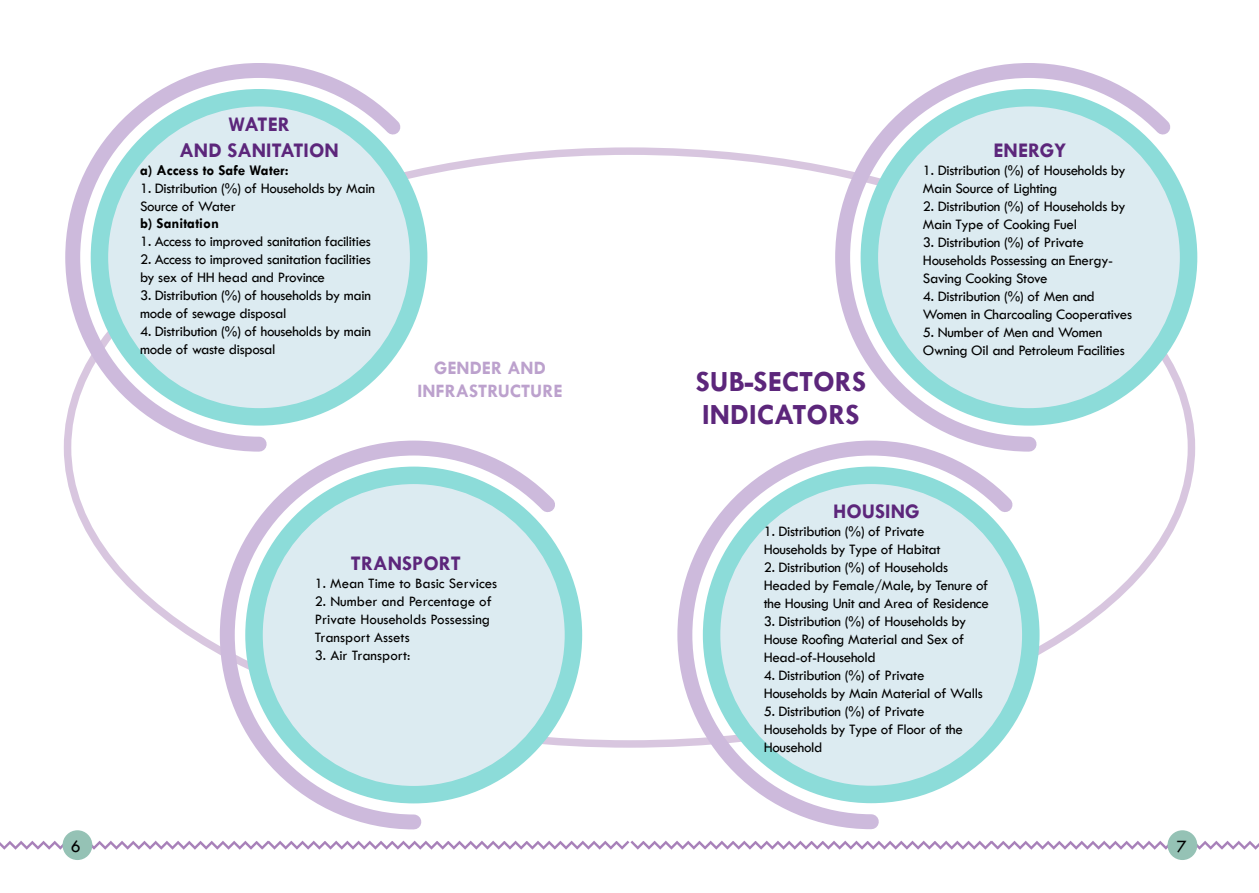
<style>
.page{position:relative;width:1259px;height:893px;background:#fff}
.page>*{position:absolute;margin:0;border:0;box-sizing:border-box;transform-origin:0 0}
.t1{font:700 29.55px/32.2px "Tw Cen";color:#5c267b}
.t2{font:700 21px/25.2px "Tw Cen";color:#5c267b;text-align:center}
.t3{font:700 19.2px/23px "Tw Cen";color:#bca1cd;text-align:center}
.t4{font:18px "Tw Cen";color:#000}
.t5{font:15px/18px "Tw Cen";letter-spacing:-.02em;color:#000}
.t6{font:14.85px/17.9px "Tw Cen";color:#000;text-align:justify}
.t7{font:700 14.85px "Tw Cen";color:#000}
</style>
<div class="page">
<svg style="left:63px;top:63px;width:351px;height:396px"></svg>
<svg style="left:212px;top:433px;width:357px;height:397px"></svg>
<svg style="left:670px;top:445px;width:356px;height:385px"></svg>
<svg style="left:827px;top:63px;width:357px;height:396px"></svg>
<svg style="left:0;top:841px;width:1259px;height:9px"></svg>
<div style="left:1167px;top:830px;width:30px;height:30px;background:#95c2b5;border-radius:50%"></div>
<div style="left:63px;top:830px;width:29px;height:30px;background:#95c2b5;border-radius:50%"></div>
<h2 class="t2" style="left:179px;top:112px;width:161px">WATER<br>AND SANITATION</h2>
<p class="t7" style="left:140px;top:161px;width:150px">a) Access to Safe Water:</p>
<p class="t5" style="left:140px;top:179px;width:236px">1. Distribution (%) of Households by Main<br>Source of Water</p>
<p class="t7" style="left:140px;top:215px;width:80px">b) Sanitation</p>
<p class="t5" style="left:140px;top:233px;width:232px">1. Access to improved sanitation facilities</p>
<p class="t5" style="left:140px;top:251px;width:232px">2. Access to improved sanitation facilities by sex of HH head and Province</p>
<p class="t5" style="left:140px;top:287px;width:232px">3. Distribution (%) of households by main mode of sewage disposal</p>
<p class="t5" style="left:140px;top:323px;width:232px">4. Distribution (%) of households by main mode of waste disposal</p>
<p class="t3" style="left:417px;top:356px;width:147px">GENDER AND<br>INFRASTRUCTURE</p>
<h2 class="t2" style="left:351px;top:550px;width:111px">TRANSPORT</h2>
<p class="t6" style="left:315px;top:574px;width:184px">1. Mean Time to Basic Services</p>
<p class="t6" style="left:315px;top:592px;width:178px">2. Number and Percentage of Private Households Possessing Transport Assets</p>
<p class="t6" style="left:315px;top:646px;width:97px">3. Air Transport:</p>
<h1 class="t1" style="left:696px;top:365px;width:172px">SUB-SECTORS<br>INDICATORS</h1>
<h2 class="t2" style="left:993px;top:137px;width:74px">ENERGY</h2>
<p class="t5" style="left:923px;top:161px;width:204px">1. Distribution (%) of Households by<br>Main Source of Lighting</p>
<p class="t5" style="left:923px;top:197px;width:204px">2. Distribution (%) of Households by<br>Main Type of Cooking Fuel</p>
<p class="t5" style="left:923px;top:233px;width:192px">3. Distribution (%) of Private<br>Households Possessing an Energy-<br>Saving Cooking Stove</p>
<p class="t5" style="left:923px;top:287px;width:211px">4. Distribution (%) of Men and<br>Women in Charcoaling Cooperatives</p>
<p class="t5" style="left:923px;top:323px;width:203px">5. Number of Men and Women<br>Owning Oil and Petroleum Facilities</p>
<h2 class="t2" style="left:833px;top:498px;width:88px">HOUSING</h2>
<p class="t5" style="left:763px;top:522px;width:178px">1. Distribution (%) of Private<br>Households by Type of Habitat</p>
<p class="t5" style="left:763px;top:558px;width:227px">2. Distribution (%) of Households<br>Headed by Female/Male, by Tenure of the Housing Unit and Area of Residence</p>
<p class="t5" style="left:763px;top:612px;width:204px">3. Distribution (%) of Households by<br>House Roofing Material and Sex of<br>Head-of-Household</p>
<p class="t5" style="left:763px;top:666px;width:221px">4. Distribution (%) of Private<br>Households by Main Material of Walls</p>
<p class="t5" style="left:763px;top:702px;width:201px">5. Distribution (%) of Private<br>Households by Type of Floor of the<br>Household</p>
<p class="t4" style="left:71px;top:836px;width:11px">6</p>
<p class="t4" style="left:1176px;top:836px;width:11px">7</p>
</div>
